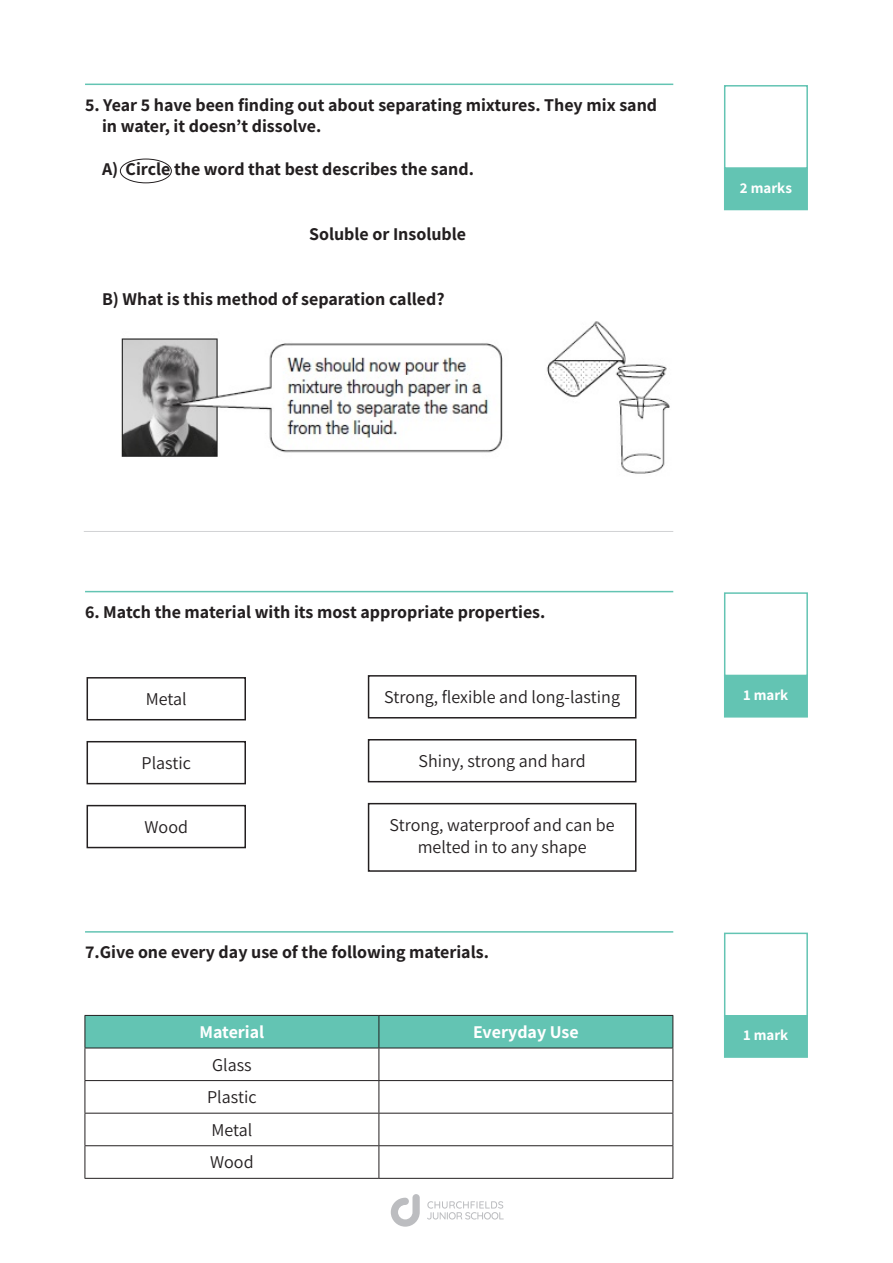
<style>
.page{position:relative;width:893px;height:1263px;background:#fff}
.page>*{position:absolute;margin:0;border:0;box-sizing:border-box;transform-origin:0 0}
.q{font:700 18px/21.6px "Assistant";color:#231f20}
.Paragraph_Style_1{font:18px/21.6px "Assistant";color:#231f20;text-align:center}
.q_w-o_line{font:700 18px "Assistant";color:#231f20}
.t1{font:700 18px "Assistant";color:#fff}
.Paragraph_Style_2{font:700 15px "Assistant";color:#fff}
</style>
<div class="page">
<svg style="left:391px;top:1194px;width:29px;height:33px"></svg>
<svg style="left:427px;top:1201px;width:77px;height:18px"></svg>
<hr style="left:85px;top:84px;width:588px;height:1px;background:#63c4b3">
<hr style="left:85px;top:591px;width:588px;height:1px;background:#63c4b3">
<div style="left:724px;top:85px;width:84px;height:84px;border:2px solid #63c4b3"></div>
<div style="left:725px;top:168px;width:82px;height:42px;background:#63c4b3"></div>
<div style="left:724px;top:168px;width:84px;height:42px;border:2px solid #63c4b3"></div>
<div style="left:724px;top:592px;width:84px;height:84px;border:2px solid #63c4b3"></div>
<div style="left:725px;top:676px;width:82px;height:41px;background:#63c4b3"></div>
<div style="left:724px;top:675px;width:84px;height:42px;border:2px solid #63c4b3"></div>
<div style="left:87px;top:677px;width:159px;height:43px;border:2px solid #231f20"></div>
<div style="left:87px;top:805px;width:159px;height:43px;border:2px solid #231f20"></div>
<div style="left:87px;top:741px;width:159px;height:43px;border:2px solid #231f20"></div>
<div style="left:368px;top:675px;width:268px;height:43px;border:2px solid #231f20"></div>
<div style="left:368px;top:739px;width:268px;height:43px;border:2px solid #231f20"></div>
<div style="left:368px;top:803px;width:268px;height:69px;border:2px solid #231f20"></div>
<hr style="left:84px;top:531px;width:589px;height:1px;background:#d1d2d4">
<hr style="left:85px;top:931px;width:588px;height:2px;background:#63c4b3">
<div style="left:724px;top:932px;width:84px;height:84px;border:2px solid #63c4b3"></div>
<div style="left:725px;top:1016px;width:82px;height:41px;background:#63c4b3"></div>
<div style="left:724px;top:1015px;width:84px;height:43px;border:2px solid #63c4b3"></div>
<div style="left:86px;top:1016px;width:586px;height:31px;background:#63c4b3"></div>
<hr style="left:85px;top:1015px;width:294px;height:1px;background:#231f20">
<hr style="left:85px;top:1016px;width:1px;height:31px;background:#231f20">
<hr style="left:379px;top:1015px;width:294px;height:1px;background:#231f20">
<hr style="left:379px;top:1016px;width:1px;height:31px;background:#231f20">
<hr style="left:672px;top:1016px;width:1px;height:31px;background:#231f20">
<hr style="left:85px;top:1047px;width:294px;height:1px;background:#231f20">
<hr style="left:85px;top:1048px;width:1px;height:32px;background:#231f20">
<hr style="left:379px;top:1047px;width:294px;height:1px;background:#231f20">
<hr style="left:379px;top:1048px;width:1px;height:32px;background:#231f20">
<hr style="left:672px;top:1048px;width:1px;height:32px;background:#231f20">
<hr style="left:85px;top:1080px;width:294px;height:1px;background:#231f20">
<hr style="left:85px;top:1081px;width:1px;height:32px;background:#231f20">
<hr style="left:379px;top:1080px;width:294px;height:1px;background:#231f20">
<hr style="left:379px;top:1081px;width:1px;height:32px;background:#231f20">
<hr style="left:672px;top:1081px;width:1px;height:32px;background:#231f20">
<hr style="left:85px;top:1113px;width:294px;height:1px;background:#231f20">
<hr style="left:85px;top:1113px;width:1px;height:32px;background:#231f20">
<hr style="left:379px;top:1113px;width:294px;height:1px;background:#231f20">
<hr style="left:379px;top:1113px;width:1px;height:32px;background:#231f20">
<hr style="left:672px;top:1113px;width:1px;height:32px;background:#231f20">
<hr style="left:85px;top:1145px;width:294px;height:1px;background:#231f20">
<hr style="left:85px;top:1146px;width:1px;height:32px;background:#231f20">
<hr style="left:379px;top:1145px;width:294px;height:1px;background:#231f20">
<hr style="left:379px;top:1146px;width:1px;height:32px;background:#231f20">
<hr style="left:672px;top:1146px;width:1px;height:32px;background:#231f20">
<hr style="left:85px;top:1178px;width:294px;height:1px;background:#231f20">
<hr style="left:379px;top:1178px;width:294px;height:1px;background:#231f20">
<div style="left:120px;top:159px;width:52px;height:24px;border:1px solid #231f20;border-radius:50%"></div>
<img style="left:121px;top:321px;width:549px;height:153px">
<p class="q" style="left:102px;top:93px;width:557px;text-indent:-17px">5. Year 5 have been finding out about separating mixtures. They mix sand in water, it doesn’t dissolve.</p>
<p class="q_w-o_line" style="left:102px;top:157px;width:373px">A) Circle the word that best describes the sand.</p>
<p class="q_w-o_line" style="left:309px;top:222px;width:159px">Soluble or Insoluble</p>
<p class="q_w-o_line" style="left:102px;top:287px;width:344px">B) What is this method of separation called?</p>
<p class="Paragraph_Style_2" style="left:740px;top:178px;width:54px">2 marks</p>
<p class="q" style="left:85px;top:600px;width:462px">6. Match the material with its most appropriate properties.</p>
<p class="Paragraph_Style_1" style="left:146px;top:688px;width:42px">Metal</p>
<p class="Paragraph_Style_2" style="left:744px;top:685px;width:46px">1 mark</p>
<p class="Paragraph_Style_1" style="left:384px;top:686px;width:237px">Strong, flexible and long-lasting</p>
<p class="Paragraph_Style_1" style="left:142px;top:752px;width:51px">Plastic</p>
<p class="Paragraph_Style_1" style="left:145px;top:815px;width:45px">Wood</p>
<p class="Paragraph_Style_1" style="left:418px;top:750px;width:169px">Shiny, strong and hard</p>
<p class="Paragraph_Style_1" style="left:390px;top:813px;width:227px">Strong, waterproof and can be melted in to any shape</p>
<p class="q" style="left:85px;top:940px;width:405px">7.Give one every day use of the following materials.</p>
<p class="t1" style="left:199px;top:1020px;width:66px">Material</p>
<p class="t1" style="left:473px;top:1020px;width:107px">Everyday Use</p>
<p class="Paragraph_Style_2" style="left:744px;top:1025px;width:46px">1 mark</p>
<p class="Paragraph_Style_1" style="left:212px;top:1053px;width:41px">Glass</p>
<p class="Paragraph_Style_1" style="left:207px;top:1085px;width:51px">Plastic</p>
<p class="Paragraph_Style_1" style="left:212px;top:1118px;width:42px">Metal</p>
<p class="Paragraph_Style_1" style="left:210px;top:1150px;width:45px">Wood</p>
</div>
